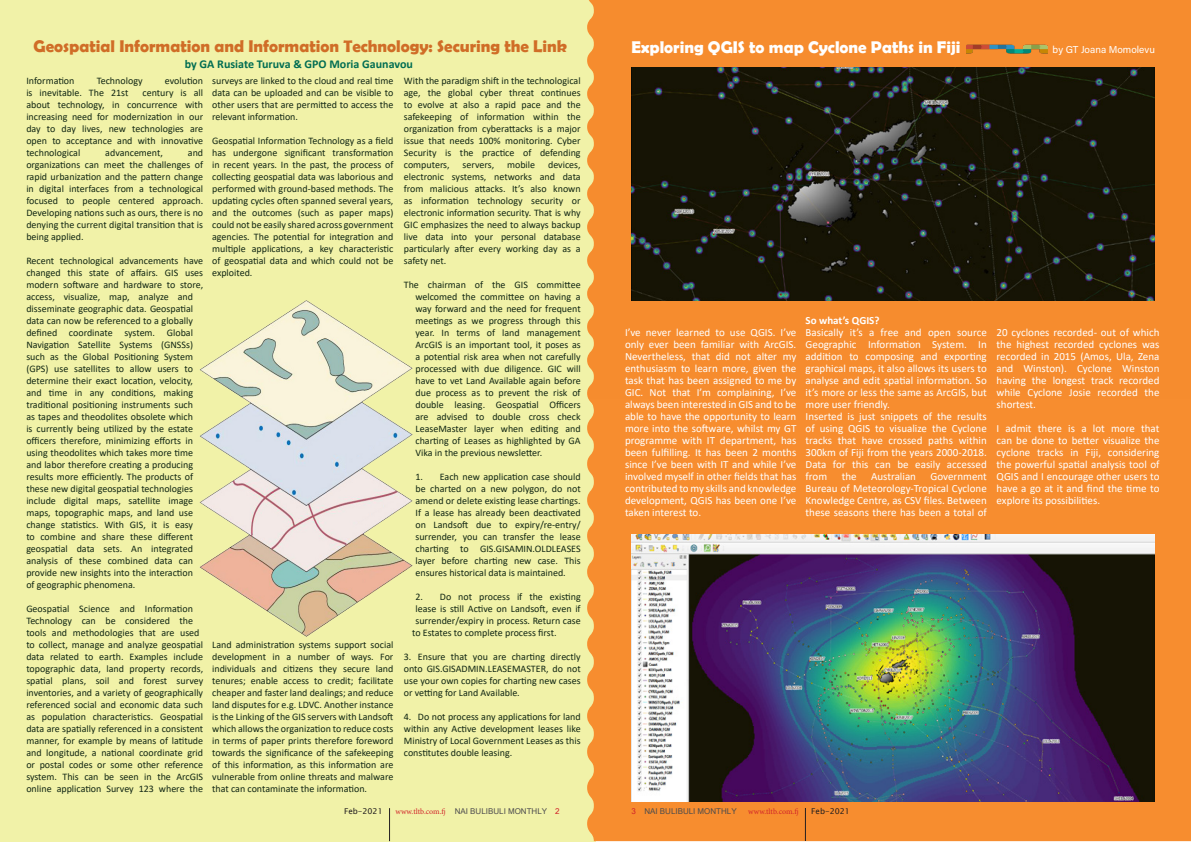
<style>
.page{position:relative;width:1191px;height:842px;background:#fff}
.page>*{position:absolute;margin:0;border:0;box-sizing:border-box;transform-origin:0 0}
.t1{font:700 17px "Berlin Sans FB Demi";color:#d06d27}
.t2{font:700 17px "Berlin Sans FB Demi";color:#fff}
.t3{font:700 12px "Calibri";color:#016d52}
.maintext{font:11px/12px "Calibri";color:#fff;text-align:justify}
.maintext-2{font:700 11px "Calibri";color:#fff}
.maintext-3{font:10px/12px "Calibri";color:#112613;text-align:justify}
.t4{font:10px "Acumin Variable Concept";letter-spacing:.02em;color:#fff}
.t5{font:8px "Microsoft Sans Serif";color:#4d4c4f}
.t6{font:8px "Microsoft Sans Serif";color:#4b4c4d}
.t7{font:8px "Lucida Sans Unicode";color:#231f20}
.t8{font:8px "Minion Pro";color:#d1232a}
.s1{font-family:"Minion Pro";color:#d1232a}
.s2{color:#d1232a}
</style>
<div class="page">
<div style="left:0;top:0;width:595px;height:841px;background:#f1f2a8"></div>
<div style="left:587px;top:0;width:604px;height:398px;background:#f68c2e"></div>
<div style="left:587px;top:398px;width:604px;height:443px;background:#f78d2f"></div>
<hr style="left:389px;top:808px;width:1px;height:33px;background:#231f20">
<hr style="left:805px;top:808px;width:1px;height:33px;background:#231f20">
<img style="left:199px;top:300px;width:213px;height:336px">
<img style="left:631px;top:67px;width:524px;height:233px">
<img style="left:631px;top:534px;width:524px;height:268px">
<img style="left:966px;top:41px;width:81px;height:24px">
<p class="t1" style="left:34px;top:36px;width:535px">Geospatial Information and Information Technology: Securing the Link</p>
<p class="t2" style="left:631px;top:37px;width:330px">Exploring QGIS to map Cyclone Paths in Fiji</p>
<p class="t4" style="left:1052px;top:42px;width:104px">by GT Joana Momolevu</p>
<p class="maintext-3" style="left:26px;top:74px;width:50px">Information</p>
<p class="maintext-3" style="left:97px;top:74px;width:47px">Technology</p>
<p class="maintext-3" style="left:165px;top:74px;width:40px">evolution</p>
<p class="maintext-3" style="left:26px;top:86px;width:104px">is inevitable. The 21st</p>
<p class="t3" style="left:185px;top:56px;width:230px">by GA Rusiate Turuva &amp; GPO Moria Gaunavou</p>
<p class="maintext-3" style="left:404px;top:74px;width:178px">With the paradigm shift in the technological age, the global cyber threat continues to evolve at also a rapid pace and the safekeeping of information within the organization from cyberattacks is a major issue that needs 100% monitoring. Cyber Security is the practice of defending computers,</p>
<p class="maintext-3" style="left:212px;top:74px;width:183px">surveys are linked to the cloud and real time data can be uploaded and can be visible to other users that are permitted to access the relevant information.</p>
<p class="maintext-3" style="left:212px;top:134px;width:183px">Geospatial Information Technology as a field has undergone significant transformation in recent years. In the past, the process of collecting geospatial data was laborious and performed with ground-based methods. The updating cycles often spanned several years, and the outcomes (such as paper maps) could not be easily shared across government agencies. The potential for integration and multiple applications, a key characteristic of geospatial data and which could not be exploited.</p>
<p class="maintext-3" style="left:26px;top:86px;width:178px;text-indent:116px">century is all about technology, in concurrence with increasing need for modernization in our day to day lives, new technologies are open to acceptance and with innovative technological</p>
<p class="maintext-3" style="left:26px;top:146px;width:178px;text-indent:161px">and organizations can meet the challenges of rapid urbanization and the pattern change in digital interfaces from a technological focused to people centered approach.<br>Developing nations such as ours, there is no denying the current digital transition that is being applied.</p>
<p class="maintext-3" style="left:26px;top:254px;width:178px;text-align:left">Recent technological advancements have changed this state of affairs. GIS uses modern software and hardware to store, access, visualize, map, analyze and disseminate geographic data. Geospatial data can now be referenced to a globally defined coordinate system. Global Navigation Satellite Systems (GNSSs) such as the Global Positioning System (GPS) use satellites to allow users to determine their exact location, velocity, and time in any conditions, making traditional positioning instruments such as tapes and theodolites obsolete which<br>is currently being utilized by the estate officers therefore, minimizing efforts in using theodolites which takes more time and labor therefore creating a producing results more efficiently. The products of these new digital geospatial technologies include digital maps, satellite image maps, topographic maps, and land use change statistics. With GIS, it is easy to combine and share these different geospatial data sets. An integrated analysis of these combined data can provide new insights into the interaction of geographic phenomena.</p>
<p class="maintext-3" style="left:26px;top:602px;width:178px;text-align:left">Geospatial Science and Information Technology can be considered the tools and methodologies that are used to collect, manage and analyze geospatial data related to earth. Examples include topographic data, land property records, spatial plans, soil and forest survey inventories, and a variety of geographically referenced social and economic data such as population characteristics. Geospatial data are spatially referenced in a consistent manner, for example by means of latitude and longitude, a national coordinate grid or postal codes or some other reference system. This can be seen in the ArcGIS online application Survey 123 where the</p>
<p class="maintext-3" style="left:105px;top:146px;width:59px">advancement,</p>
<p class="maintext-3" style="left:462px;top:158px;width:33px">servers,</p>
<p class="maintext-3" style="left:507px;top:158px;width:30px">mobile</p>
<p class="maintext-3" style="left:404px;top:158px;width:178px;text-indent:144px">devices, electronic systems, networks and data from malicious attacks. It’s also known as information technology security or electronic information security. That is why GIC emphasizes the need to always backup live data into your personal database particularly after every working day as a safety net.</p>
<p class="maintext-3" style="left:415px;top:278px;width:167px;text-indent:-12px">The chairman of the GIS committee welcomed the committee on having a way forward and the need for frequent meetings as we progress through this year. In terms of land management ArcGIS is an important tool, it poses as a potential risk area when not carefully processed with due diligence. GIC will have to vet Land Available again before due process as to prevent the risk of double leasing. Geospatial Officers are advised to double cross check LeaseMaster layer when editing and charting of Leases as highlighted by GA Vika in the previous newsletter.</p>
<p class="maintext-3" style="left:415px;top:470px;width:167px">1. Each new application case should be charted on a new polygon, do not amend or delete existing lease chartings.<br>If a lease has already been deactivated on Landsoft due to expiry/re-entry/ surrender, you can transfer the lease charting to GIS.GISAMIN.OLDLEASES layer before charting new case. This ensures historical data is maintained.</p>
<p class="maintext-3" style="left:415px;top:590px;width:167px">2. Do not process if the existing</p>
<p class="maintext-3" style="left:415px;top:602px;width:167px">lease is still Active on Landsoft, even if</p>
<p class="maintext-3" style="left:415px;top:614px;width:167px">surrender/expiry in process. Return case</p>
<p class="maintext-3" style="left:412px;top:626px;width:146px">to Estates to complete process first.</p>
<p class="maintext-3" style="left:404px;top:650px;width:178px">3. Ensure that you are charting directly onto GIS.GISADMIN.LEASEMASTER, do not use your own copies for charting new cases or vetting for Land Available.</p>
<p class="maintext-3" style="left:404px;top:710px;width:178px">4. Do not process any applications for land within any Active development leases like Ministry of Local Government Leases as this constitutes double leasing.</p>
<p class="maintext-2" style="left:805px;top:313px;width:76px">So what’s QGIS?</p>
<p class="maintext" style="left:805px;top:326px;width:183px">Basically it’s a free and open source Geographic Information System. In addition to composing and exporting graphical maps, it also allows its users to analyse and edit spatial information. So it’s more or less the same as ArcGIS, but more user friendly.</p>
<p class="maintext" style="left:805px;top:410px;width:183px">Inserted is just snippets of the results of using QGIS to visualize the Cyclone tracks that have crossed paths within 300km of Fiji from the years 2000-2018.<br>Data for this can be easily accessed from</p>
<p class="maintext" style="left:625px;top:326px;width:173px">I’ve never learned to use QGIS. I’ve only ever been familiar with ArcGIS.<br>Nevertheless, that did not alter my enthusiasm to learn more, given the task that has been assigned to me by GIC. Not that I’m complaining, I’ve always been interested in GIS and to be able to have the opportunity to learn more into the software, whilst my GT programme with IT department, has been fulfilling. It has been 2 months since I’ve been with IT and while I’ve involved myself in other fields that has contributed to my skills and knowledge development, QGIS has been one I’ve taken interest to.</p>
<p class="maintext" style="left:996px;top:326px;width:164px">20 cyclones recorded- out of which the highest recorded cyclones was recorded in 2015 (Amos, Ula, Zena and Winston). Cyclone Winston having the longest track recorded while Cyclone Josie recorded the shortest.</p>
<p class="maintext" style="left:996px;top:422px;width:164px">I admit there is a lot more that can be done to better visualize the cyclone tracks in Fiji, considering the powerful spatial analysis tool of QGIS and I encourage other users to have a go at it and find the time to explore its possibilities.</p>
<p class="maintext" style="left:841px;top:470px;width:16px">the</p>
<p class="maintext" style="left:871px;top:470px;width:46px">Australian</p>
<p class="maintext" style="left:805px;top:470px;width:183px;text-indent:125px">Government Bureau of Meteorology-Tropical Cyclone Knowledge Centre, as CSV files. Between these seasons there has been a total of</p>
<p class="maintext-3" style="left:212px;top:638px;width:183px">Land administration systems support social development in a number of ways. For individuals and citizens they secure land tenures; enable access to credit; facilitate cheaper and faster land dealings; and reduce land disputes for e.g. LDVC. Another instance is the Linking of the GIS servers with Landsoft which allows the organization to reduce costs in terms of paper prints therefore foreword towards the significance of the safekeeping of this information, as this information are vulnerable from online threats and malware that can contaminate the information.</p>
<p class="t7" style="left:344px;top:805px;width:40px">Feb-2021</p>
<p class="t5" style="left:395px;top:806px;width:165px"><span class="s1">www.tltb.com.fj</span> NAI BULIBULI MONTHLY <span class="s2">2</span></p>
<p class="t6" style="left:631px;top:806px;width:107px"><span class="s2">3</span> NAI BULIBULI MONTHLY</p>
<p class="t8" style="left:748px;top:806px;width:52px">www.tltb.com.fj</p>
<p class="t7" style="left:811px;top:805px;width:40px">Feb-2021</p>
</div>
